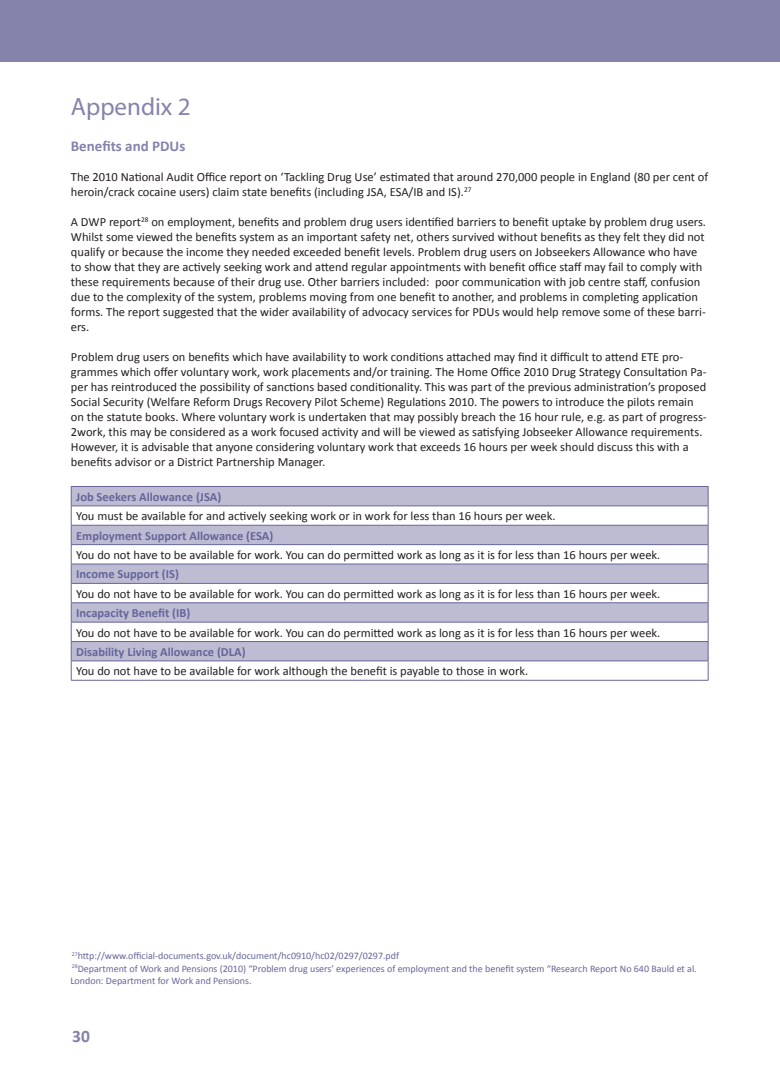
<style>
.page{position:relative;width:780px;height:1088px;background:#fff}
.page>*{position:absolute;margin:0;border:0;box-sizing:border-box;transform-origin:0 0}
.t1{font:25px "Myriad Pro";color:#8582ac}
.t2{font:700 17.5px "Calibri";color:#8582ac}
.t3{font:700 15px "Calibri";color:#8582ac}
.t4{font:12.5px/15px "Calibri";color:#231f20}
.t5{font:700 12.5px "Calibri";color:#65669a}
.t6{font:10px/12.5px "Calibri";color:#65669a}
</style>
<div class="page">
<svg style="left:72px;top:487px;width:635px;height:173px;fill:#bebcd3"></svg>
<hr style="left:71px;top:486px;width:637px;height:1px;background:#65669a">
<hr style="left:71px;top:505px;width:637px;height:1px;background:#65669a">
<hr style="left:71px;top:525px;width:637px;height:1px;background:#65669a">
<hr style="left:71px;top:544px;width:637px;height:1px;background:#65669a">
<hr style="left:71px;top:564px;width:637px;height:1px;background:#65669a">
<hr style="left:71px;top:583px;width:637px;height:1px;background:#65669a">
<hr style="left:71px;top:602px;width:637px;height:1px;background:#65669a">
<hr style="left:71px;top:622px;width:637px;height:1px;background:#65669a">
<hr style="left:71px;top:641px;width:637px;height:1px;background:#65669a">
<hr style="left:71px;top:660px;width:637px;height:1px;background:#65669a">
<svg style="left:71px;top:487px;width:1px;height:193px"></svg>
<svg style="left:707px;top:487px;width:1px;height:193px"></svg>
<hr style="left:71px;top:680px;width:637px;height:1px;background:#65669a">
<div style="left:0;top:0;width:780px;height:62px;background:#8582ac"></div>
<h1 class="t1" style="left:71px;top:91px;width:121px">Appendix 2</h1>
<p class="t3" style="left:71px;top:137px;width:116px">Benefits and PDUs</p>
<p class="t4" style="left:71px;top:169px;width:639px">The 2010 National Audit Office report on ‘Tackling Drug Use’ estimated that around 270,000 people in England (80 per cent of heroin/crack cocaine users) claim state benefits (including JSA, ESA/IB and IS).<sup>27</sup></p>
<p class="t4" style="left:71px;top:214px;width:636px">A DWP report<sup>28</sup> on employment, benefits and problem drug users identified barriers to benefit uptake by problem drug users.<br>Whilst some viewed the benefits system as an important safety net, others survived without benefits as they felt they did not qualify or because the income they needed exceeded benefit levels. Problem drug users on Jobseekers Allowance who have to show that they are actively seeking work and attend regular appointments with benefit office staff may fail to comply with these requirements because of their drug use. Other barriers included: poor communication with job centre staff, confusion due to the complexity of the system, problems moving from one benefit to another, and problems in completing application forms. The report suggested that the wider availability of advocacy services for PDUs would help remove some of these barri&shy;ers.</p>
<p class="t4" style="left:71px;top:349px;width:637px">Problem drug users on benefits which have availability to work conditions attached may find it difficult to attend ETE pro&shy;grammes which offer voluntary work, work placements and/or training. The Home Office 2010 Drug Strategy Consultation Pa&shy;per has reintroduced the possibility of sanctions based conditionality. This was part of the previous administration’s proposed Social Security (Welfare Reform Drugs Recovery Pilot Scheme) Regulations 2010. The powers to introduce the pilots remain on the statute books. Where voluntary work is undertaken that may possibly breach the 16 hour rule, e.g. as part of progress-2work, this may be considered as a work focused activity and will be viewed as satisfying Jobseeker Allowance requirements.<br>However, it is advisable that anyone considering voluntary work that exceeds 16 hours per week should discuss this with a benefits advisor or a District Partnership Manager.</p>
<p class="t5" style="left:76px;top:489px;width:147px">Job Seekers Allowance (JSA)</p>
<p class="t4" style="left:76px;top:509px;width:481px">You must be available for and actively seeking work or in work for less than 16 hours per week.</p>
<p class="t5" style="left:76px;top:527px;width:199px">Employment Support Allowance (ESA)</p>
<p class="t4" style="left:76px;top:547px;width:585px">You do not have to be available for work. You can do permitted work as long as it is for less than 16 hours per week.</p>
<p class="t5" style="left:76px;top:566px;width:104px">Income Support (IS)</p>
<p class="t4" style="left:76px;top:586px;width:585px">You do not have to be available for work. You can do permitted work as long as it is for less than 16 hours per week.</p>
<p class="t5" style="left:76px;top:605px;width:116px">Incapacity Benefit (IB)</p>
<p class="t4" style="left:76px;top:625px;width:585px">You do not have to be available for work. You can do permitted work as long as it is for less than 16 hours per week.</p>
<p class="t5" style="left:76px;top:644px;width:171px">Disability Living Allowance (DLA)</p>
<p class="t4" style="left:76px;top:664px;width:453px">You do not have to be available for work although the benefit is payable to those in work.</p>
<p class="t6" style="left:70px;top:950px;width:628px"><sup>27</sup>http://www.official-documents.gov.uk/document/hc0910/hc02/0297/0297.pdf<br><sup>28</sup>Department of Work and Pensions (2010) “Problem drug users’ experiences of employment and the benefit system “Research Report No 640 Bauld et al.<br>London: Department for Work and Pensions.</p>
<h2 class="t2" style="left:72px;top:1025px;width:19px">30</h2>
</div>
